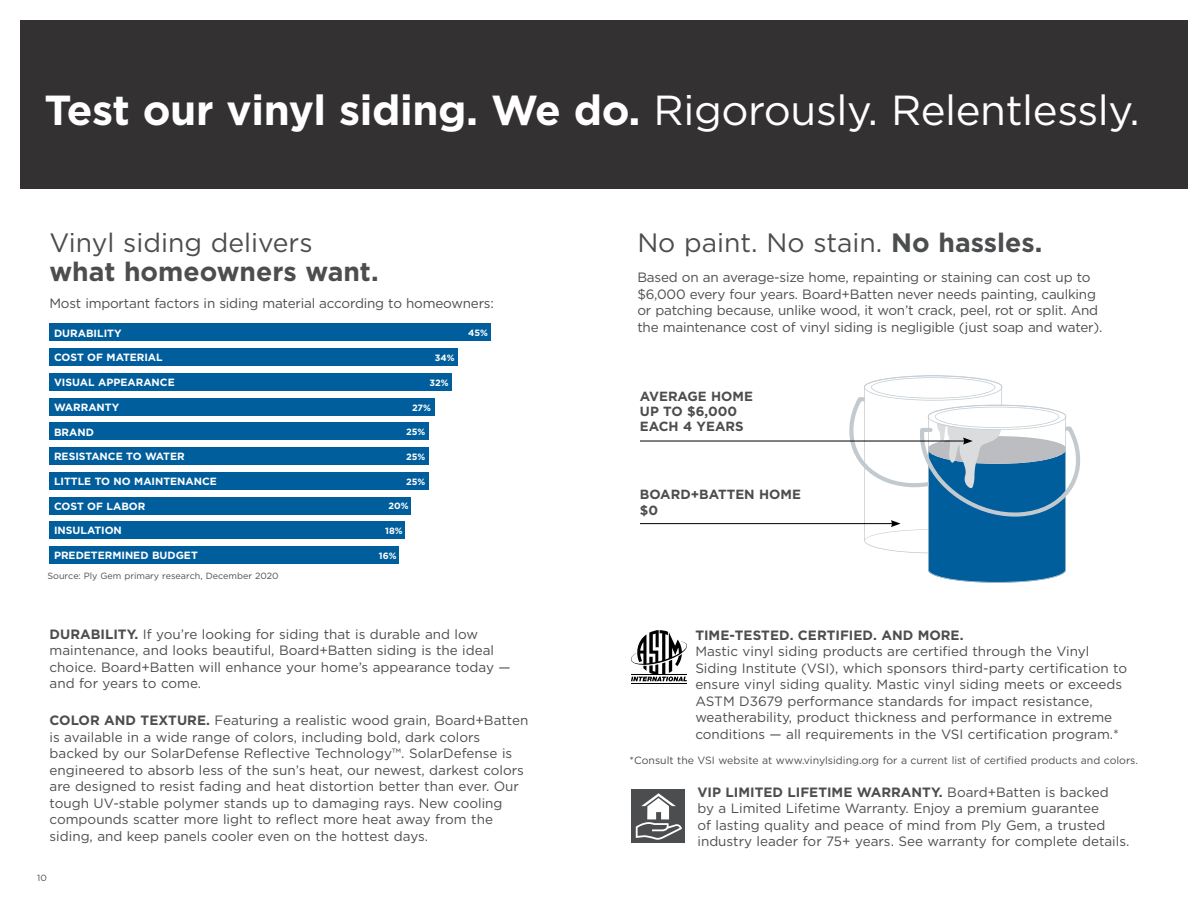
<style>
.page{position:relative;width:1188px;height:918px;background:#fff}
.page>*{position:absolute;margin:0;border:0;box-sizing:border-box;transform-origin:0 0}
.t1{font:700 42px "Gotham";letter-spacing:-.01em;color:#fff}
.t2{font:26.55px "Gotham";color:#4c4d4f}
.t3{font:700 26.55px "Gotham";color:#4c4d4f}
.t4{font:13.5px/16.5px "Gotham";color:#4c4d4f}
.t5{font:700 13.5px "Gotham";color:#4c4d4f}
.t6{font:700 13.35px/15.1px "Gotham";color:#4c4d4f}
.t7{font:700 10.5px "Gotham";color:#fff}
.t8{font:10.5px "Gotham";color:#4c4d4f}
.t9{font:700 9.15px "Gotham";color:#fff}
.t10{font:9px "Gotham";color:#4c4d4f}
.s1{font-weight:400}
.s2{font-weight:700}
</style>
<div class="page">
<div style="left:21px;top:20px;width:1167px;height:169px;background:#333131"></div>
<hr style="left:631px;top:683px;width:56px;height:1px;background:#000">
<svg style="left:631px;top:630px;width:56px;height:51px"></svg>
<hr style="left:640px;top:441px;width:325px;height:1px;background:#000">
<hr style="left:640px;top:523px;width:253px;height:1px;background:#000">
<svg style="left:847px;top:375px;width:234px;height:208px"></svg>
<div style="left:50px;top:324px;width:441px;height:17px;background:#005e9d"></div>
<div style="left:50px;top:348px;width:408px;height:18px;background:#005e9d"></div>
<div style="left:50px;top:373px;width:402px;height:18px;background:#005e9d"></div>
<div style="left:50px;top:398px;width:385px;height:17px;background:#005e9d"></div>
<div style="left:50px;top:423px;width:379px;height:17px;background:#005e9d"></div>
<div style="left:50px;top:447px;width:379px;height:18px;background:#005e9d"></div>
<div style="left:50px;top:472px;width:379px;height:18px;background:#005e9d"></div>
<div style="left:50px;top:497px;width:361px;height:17px;background:#005e9d"></div>
<div style="left:50px;top:521px;width:355px;height:18px;background:#005e9d"></div>
<div style="left:50px;top:546px;width:349px;height:18px;background:#005e9d"></div>
<div style="left:631px;top:789px;width:54px;height:54px;background:#4c4d4f"></div>
<svg style="left:636px;top:793px;width:46px;height:47px"></svg>
<h1 class="t1" style="left:44px;top:91px;width:1097px">Test our vinyl siding. We do. <span class="s1">Rigorously. Relentlessly.</span></h1>
<h2 class="t2" style="left:49px;top:231px;width:265px">Vinyl siding delivers</h2>
<h2 class="t3" style="left:49px;top:260px;width:331px">what homeowners want.</h2>
<p class="t4" style="left:49px;top:295px;width:446px">Most important factors in siding material according to homeowners:</p>
<p class="t7" style="left:54px;top:328px;width:69px">DURABILITY</p>
<p class="t9" style="left:468px;top:329px;width:21px">45%</p>
<p class="t7" style="left:54px;top:353px;width:110px">COST OF MATERIAL</p>
<p class="t9" style="left:435px;top:354px;width:21px">34%</p>
<p class="t7" style="left:54px;top:378px;width:122px">VISUAL APPEARANCE</p>
<p class="t9" style="left:430px;top:378px;width:21px">32%</p>
<p class="t7" style="left:54px;top:402px;width:67px">WARRANTY</p>
<p class="t9" style="left:412px;top:403px;width:21px">27%</p>
<p class="t7" style="left:54px;top:427px;width:41px">BRAND</p>
<p class="t9" style="left:406px;top:427px;width:21px">25%</p>
<p class="t7" style="left:54px;top:452px;width:132px">RESISTANCE TO WATER</p>
<p class="t9" style="left:406px;top:453px;width:21px">25%</p>
<p class="t7" style="left:54px;top:477px;width:164px">LITTLE TO NO MAINTENANCE</p>
<p class="t9" style="left:406px;top:477px;width:21px">25%</p>
<p class="t7" style="left:54px;top:501px;width:93px">COST OF LABOR</p>
<p class="t9" style="left:389px;top:502px;width:22px">20%</p>
<p class="t7" style="left:54px;top:526px;width:69px">INSULATION</p>
<p class="t9" style="left:385px;top:527px;width:19px">18%</p>
<p class="t7" style="left:54px;top:551px;width:145px">PREDETERMINED BUDGET</p>
<p class="t9" style="left:379px;top:551px;width:19px">16%</p>
<p class="t10" style="left:47px;top:572px;width:233px">Source: Ply Gem primary research, December 2020</p>
<p class="t4" style="left:50px;top:626px;width:463px"><span class="s2">DURABILITY.</span> If you’re looking for siding that is durable and low maintenance, and looks beautiful, Board+Batten siding is the ideal choice. Board+Batten will enhance your home’s appearance today — and for years to come.</p>
<p class="t4" style="left:50px;top:713px;width:480px"><span class="s2">COLOR AND TEXTURE.</span> Featuring a realistic wood grain, Board+Batten is available in a wide range of colors, including bold, dark colors backed by our SolarDefense Reflective Technology™. SolarDefense is engineered to absorb less of the sun’s heat, our newest, darkest colors are designed to resist fading and heat distortion better than ever. Our tough UV-stable polymer stands up to damaging rays. New cooling compounds scatter more light to reflect more heat away from the siding, and keep panels cooler even on the hottest days.</p>
<p class="t10" style="left:37px;top:874px;width:11px">10</p>
<h2 class="t2" style="left:637px;top:231px;width:406px">No paint. No stain. <span class="s2">No hassles.</span></h2>
<p class="t4" style="left:637px;top:270px;width:467px">Based on an average-size home, repainting or staining can cost up to $6,000 every four years. Board+Batten never needs painting, caulking or patching because, unlike wood, it won’t crack, peel, rot or split. And the maintenance cost of vinyl siding is negligible (just soap and water).</p>
<p class="t6" style="left:640px;top:389px;width:115px">AVERAGE HOME<br>UP TO $6,000<br>EACH 4 YEARS</p>
<p class="t6" style="left:640px;top:488px;width:162px">BOARD+BATTEN HOME $0</p>
<p class="t5" style="left:695px;top:629px;width:270px">TIME-TESTED. CERTIFIED. AND MORE.</p>
<p class="t4" style="left:695px;top:644px;width:433px">Mastic vinyl siding products are certified through the Vinyl Siding Institute (VSI), which sponsors third-party certification to ensure vinyl siding quality. Mastic vinyl siding meets or exceeds ASTM D3679 performance standards for impact resistance, weatherability, product thickness and performance in extreme conditions — all requirements in the VSI certification program.*</p>
<p class="t8" style="left:630px;top:756px;width:510px">*Consult the VSI website at www.vinylsiding.org for a current list of certified products and colors.</p>
<p class="t4" style="left:697px;top:784px;width:433px"><span class="s2">VIP LIMITED LIFETIME WARRANTY.</span> Board+Batten is backed<br>by a Limited Lifetime Warranty. Enjoy a premium guarantee<br>of lasting quality and peace of mind from Ply Gem, a trusted industry leader for 75+ years. See warranty for complete details.</p>
</div>
